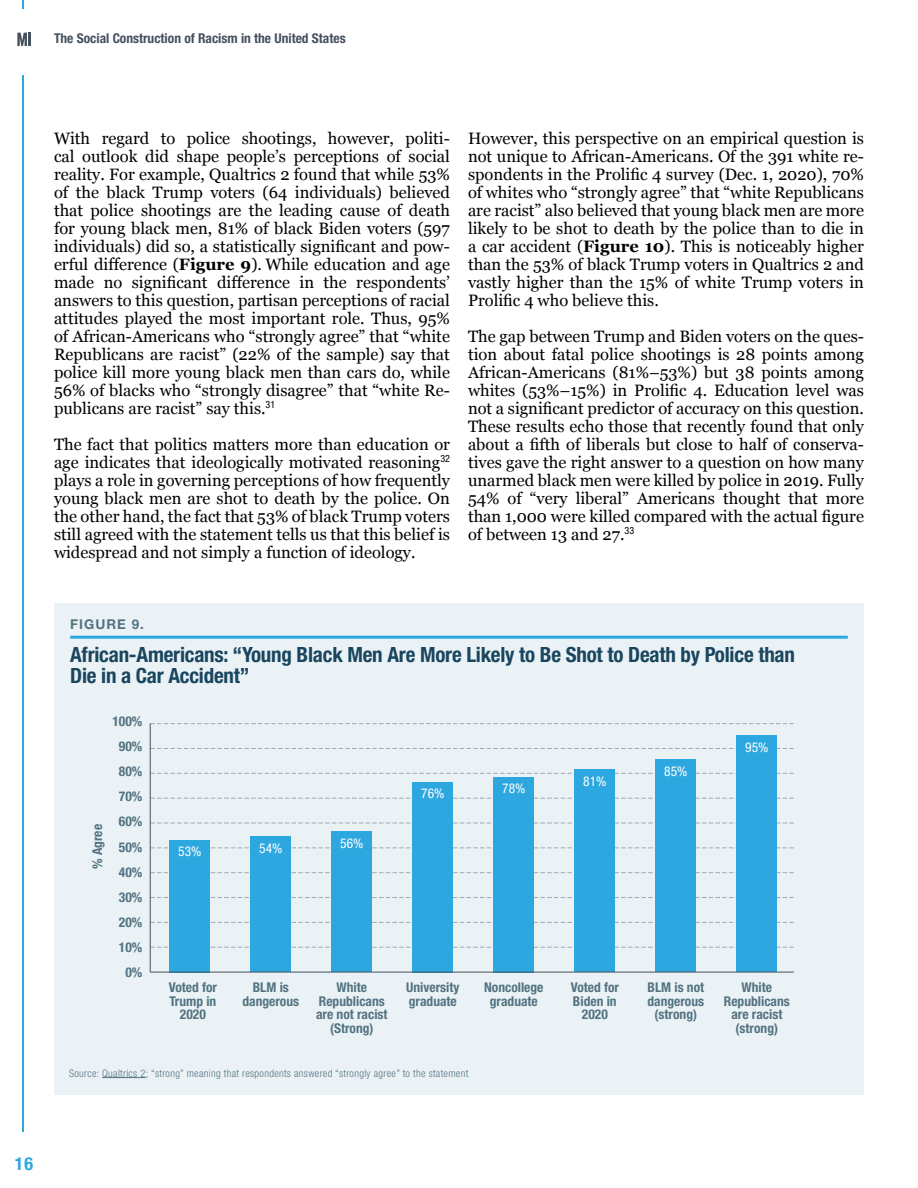
<style>
.page{position:relative;width:918px;height:1188px;background:#fff}
.page>*{position:absolute;margin:0;border:0;box-sizing:border-box;transform-origin:0 0}
.t1{font:700 condensed 21px/21px "Helvetica Neue LT Pro";letter-spacing:-.01em;color:#19465f}
.t2{font:700 condensed 18px "Helvetica Neue LT Pro";color:#2da7df}
.t3{font:16.5px/18px "Georgia";color:#000;text-align:justify}
.t4{font:700 condensed 13.5px/13.5px "Helvetica Neue LT Pro";color:#527381;text-align:center}
.t5{font:700 condensed 13.5px "Helvetica Neue LT Pro";color:#45505f}
.t6{font:condensed 13.5px "Helvetica Neue LT Pro";color:#fff}
.t7{font:700 13.5px "Helvetica Neue LT Pro";letter-spacing:.075em;color:#527381}
.t8{font:300 condensed 10.5px "Helvetica Neue LT Pro";letter-spacing:.03em;color:#527381}
.s1{font-weight:700}
</style>
<div class="page">
<svg style="left:17px;top:33px;width:14px;height:13px"></svg>
<hr style="left:23px;top:75px;width:1px;height:1056px;background:#2da7df">
<div style="left:54px;top:603px;width:810px;height:492px;background:#ebf2f6"></div>
<hr style="left:70px;top:636px;width:778px;height:3px;background:#2da7df">
<svg style="left:151px;top:897px;width:643px;height:1px"></svg>
<svg style="left:151px;top:947px;width:643px;height:1px"></svg>
<svg style="left:151px;top:872px;width:643px;height:1px"></svg>
<svg style="left:151px;top:922px;width:643px;height:1px"></svg>
<svg style="left:151px;top:773px;width:643px;height:1px"></svg>
<svg style="left:151px;top:848px;width:643px;height:1px"></svg>
<svg style="left:151px;top:748px;width:643px;height:1px"></svg>
<svg style="left:151px;top:823px;width:643px;height:1px"></svg>
<svg style="left:151px;top:723px;width:643px;height:1px"></svg>
<svg style="left:151px;top:798px;width:643px;height:1px"></svg>
<div style="left:170px;top:840px;width:40px;height:132px;background:#2da7df"></div>
<div style="left:413px;top:782px;width:40px;height:190px;background:#2da7df"></div>
<div style="left:251px;top:837px;width:40px;height:135px;background:#2da7df"></div>
<div style="left:494px;top:777px;width:40px;height:195px;background:#2da7df"></div>
<div style="left:656px;top:759px;width:40px;height:213px;background:#2da7df"></div>
<div style="left:575px;top:770px;width:40px;height:202px;background:#2da7df"></div>
<div style="left:737px;top:736px;width:40px;height:236px;background:#2da7df"></div>
<div style="left:332px;top:832px;width:40px;height:140px;background:#2da7df"></div>
<hr style="left:150px;top:723px;width:1px;height:249px;background:#45505f">
<hr style="left:150px;top:972px;width:644px;height:1px;background:#45505f">
<hr style="left:102px;top:1077px;width:44px;height:1px;background:#527381">
<p class="t5" style="left:54px;top:30px;width:293px">The Social Construction of Racism in the United States</p>
<p class="t3" style="left:54px;top:129px;width:398px">With regard to police shootings, however, politi&shy;cal outlook did shape people’s perceptions of social reality. For example, Qualtrics 2 found that while 53% of the black Trump voters (64 individuals) believed that police shootings are the leading cause of death for young black men, 81% of black Biden voters (597 individuals) did so, a statistically significant and pow&shy;erful difference (<span class="s1">Figure 9</span>). While education and age made no significant difference in the respondents’ answers to this question, partisan perceptions of racial attitudes played the most important role. Thus, 95% of African-Americans who “strongly agree” that “white Republicans are racist” (22% of the sample) say that police kill more young black men than cars do, while 56% of blacks who “strongly disagree” that “white Re&shy;publicans are racist” say this.<sup>31</sup></p>
<p class="t3" style="left:54px;top:435px;width:398px">The fact that politics matters more than education or age indicates that ideologically motivated reasoning<sup>32 </sup>plays a role in governing perceptions of how frequently young black men are shot to death by the police. On the other hand, the fact that 53% of black Trump voters still agreed with the statement tells us that this belief is widespread and not simply a function of ideology.</p>
<p class="t3" style="left:468px;top:129px;width:398px">However, this perspective on an empirical question is not unique to African-Americans. Of the 391 white re&shy;spondents in the Prolific 4 survey (Dec. 1, 2020), 70% of whites who “strongly agree” that “white Republicans are racist” also believed that young black men are more likely to be shot to death by the police than to die in a car accident (<span class="s1">Figure 10</span>). This is noticeably higher than the 53% of black Trump voters in Qualtrics 2 and vastly higher than the 15% of white Trump voters in Prolific 4 who believe this.</p>
<p class="t3" style="left:468px;top:327px;width:398px">The gap between Trump and Biden voters on the ques&shy;tion about fatal police shootings is 28 points among African-Americans (81%–53%) but 38 points among whites (53%–15%) in Prolific 4. Education level was not a significant predictor of accuracy on this question.<br>These results echo those that recently found that only about a fifth of liberals but close to half of conserva&shy;tives gave the right answer to a question on how many unarmed black men were killed by police in 2019. Fully 54% of “very liberal” Americans thought that more than 1,000 were killed compared with the actual figure of between 13 and 27.<sup>33</sup></p>
<p class="t7" style="left:70px;top:616px;width:75px">FIGURE 9.</p>
<p class="t1" style="left:70px;top:644px;width:726px">African-Americans: “Young Black Men Are More Likely to Be Shot to Death by Police than<br>Die in a Car Accident”</p>
<p class="t4" style="left:91px;top:869px;width:46px;rotate:-90deg">% Agree</p>
<p class="t4" style="left:112px;top:709px;width:31px;line-height:25px;text-align:right">100%<br>90%<br>80%<br>70%<br>60%<br>50%<br>40%<br>30%<br>20%<br>10%<br>0%</p>
<p class="t6" style="left:178px;top:844px;width:25px">53%</p>
<p class="t6" style="left:259px;top:840px;width:25px">54%</p>
<p class="t6" style="left:340px;top:835px;width:25px">56%</p>
<p class="t6" style="left:421px;top:786px;width:25px">76%</p>
<p class="t6" style="left:502px;top:781px;width:25px">78%</p>
<p class="t6" style="left:583px;top:773px;width:25px">81%</p>
<p class="t6" style="left:664px;top:763px;width:25px">85%</p>
<p class="t6" style="left:745px;top:739px;width:25px">95%</p>
<p class="t4" style="left:169px;top:981px;width:50px">Voted for<br>Trump in<br>2020</p>
<p class="t4" style="left:406px;top:981px;width:55px;text-align:left">University graduate</p>
<p class="t4" style="left:648px;top:981px;width:58px">BLM is not dangerous (strong)</p>
<p class="t4" style="left:571px;top:981px;width:50px">Voted for<br>Biden in<br>2020</p>
<p class="t4" style="left:243px;top:981px;width:58px">BLM is dangerous</p>
<p class="t4" style="left:484px;top:981px;width:61px">Noncollege graduate</p>
<p class="t4" style="left:724px;top:981px;width:67px">White<br>Republicans are racist (strong)</p>
<p class="t4" style="left:316px;top:981px;width:73px">White<br>Republicans are not racist (Strong)</p>
<p class="t8" style="left:69px;top:1067px;width:401px">Source: Qualtrics 2; “strong” meaning that respondents answered “strongly agree” to the statement</p>
<p class="t2" style="left:15px;top:1153px;width:20px">16</p>
</div>
